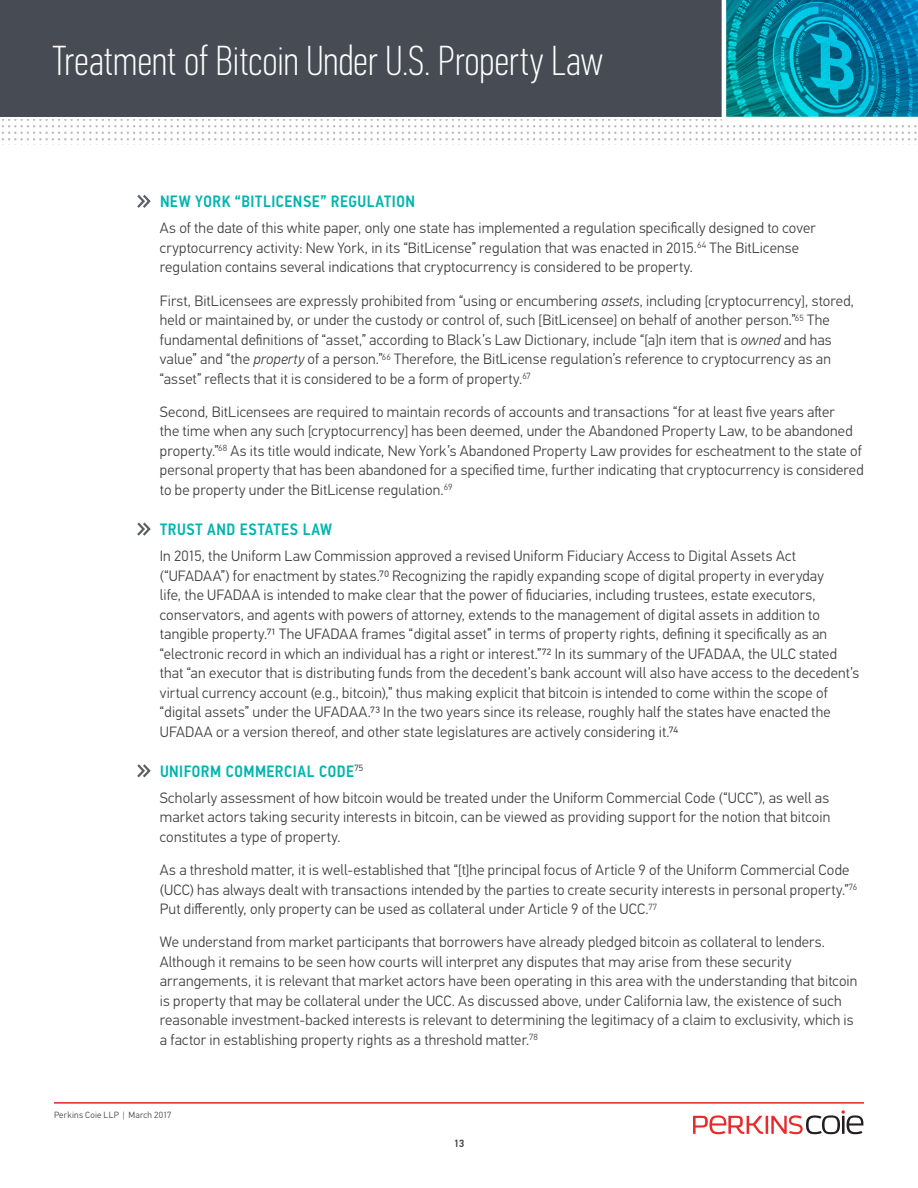
<style>
.page{position:relative;width:918px;height:1188px;background:#fff}
.page>*{position:absolute;margin:0;border:0;box-sizing:border-box;transform-origin:0 0}
.t1{font:100 42px "PF Din Text Comp Pro";letter-spacing:.005em;color:#fff}
.Sub_head_2-_teal{font:500 16.5px "PF Din Text Cond Pro";letter-spacing:.03em;color:#00b5ae}
.Body_Text{font:300 15px/19.5px "PF Din Text Pro";letter-spacing:.01em;color:#3e3e3f}
.t2{font:500 10.5px "PF Din Text Pro";color:#3e3e3f}
.t3{font:300 9px "PF Din Text Pro";letter-spacing:.025em;color:#3e3e3f}
.s1{font-style:italic}
</style>
<div class="page">
<div style="left:0;top:0;width:918px;height:117px;background:#464b54"></div>
<svg style="left:1px;top:120px;width:916px;height:25px"></svg>
<svg style="left:719px;top:0;width:199px;height:124px;background:#1690ab"></svg>
<hr style="left:54px;top:1102px;width:810px;height:2px;background:#e72621">
<svg style="left:693px;top:1110px;width:170px;height:24px"></svg>
<svg style="left:137px;top:194px;width:14px;height:14px"></svg>
<svg style="left:137px;top:522px;width:14px;height:14px"></svg>
<svg style="left:137px;top:764px;width:14px;height:14px"></svg>
<h1 class="t1" style="left:53px;top:37px;width:552px">Treatment of Bitcoin Under U.S. Property Law</h1>
<p class="Sub_head_2-_teal" style="left:160px;top:192px;width:257px">NEW YORK “BITLICENSE” REGULATION</p>
<p class="Body_Text" style="left:160px;top:219px;width:657px">As of the date of this white paper, only one state has implemented a regulation specifically designed to cover cryptocurrency activity: New York, in its “BitLicense” regulation that was enacted in 2015.<sup>64</sup> The BitLicense regulation contains several indications that cryptocurrency is considered to be property.</p>
<p class="Body_Text" style="left:160px;top:291px;width:696px">First, BitLicensees are expressly prohibited from “using or encumbering <span class="s1">assets</span>, including [cryptocurrency], stored, held or maintained by, or under the custody or control of, such [BitLicensee] on behalf of another person.”<sup>65</sup> The fundamental definitions of “asset,” according to Black’s Law Dictionary, include “[a]n item that is <span class="s1">owned</span> and has value” and “the <span class="s1">property</span> of a person.”<sup>66</sup> Therefore, the BitLicense regulation’s reference to cryptocurrency as an “asset” reflects that it is considered to be a form of property.<sup>67</sup></p>
<p class="Body_Text" style="left:160px;top:402px;width:705px">Second, BitLicensees are required to maintain records of accounts and transactions “for at least five years after<br>the time when any such [cryptocurrency] has been deemed, under the Abandoned Property Law, to be abandoned property.”<sup>68</sup> As its title would indicate, New York’s Abandoned Property Law provides for escheatment to the state of personal property that has been abandoned for a specified time, further indicating that cryptocurrency is considered to be property under the BitLicense regulation.<sup>69</sup></p>
<p class="Sub_head_2-_teal" style="left:160px;top:519px;width:174px">TRUST AND ESTATES LAW</p>
<p class="Body_Text" style="left:160px;top:546px;width:701px">In 2015, the Uniform Law Commission approved a revised Uniform Fiduciary Access to Digital Assets Act (“UFADAA”) for enactment by states.70 Recognizing the rapidly expanding scope of digital property in everyday<br>life, the UFADAA is intended to make clear that the power of fiduciaries, including trustees, estate executors, conservators, and agents with powers of attorney, extends to the management of digital assets in addition to tangible property.71 The UFADAA frames “digital asset” in terms of property rights, defining it specifically as an “electronic record in which an individual has a right or interest.”72 In its summary of the UFADAA, the ULC stated that “an executor that is distributing funds from the decedent’s bank account will also have access to the decedent’s virtual currency account (e.g., bitcoin),” thus making explicit that bitcoin is intended to come within the scope of “digital assets” under the UFADAA.73 In the two years since its release, roughly half the states have enacted the UFADAA or a version thereof, and other state legislatures are actively considering it.74</p>
<p class="Sub_head_2-_teal" style="left:160px;top:761px;width:205px">UNIFORM COMMERCIAL CODE<sup>75</sup></p>
<p class="Body_Text" style="left:160px;top:788px;width:672px;text-align:justify">Scholarly assessment of how bitcoin would be treated under the Uniform Commercial Code (“UCC”), as well as market actors taking security interests in bitcoin, can be viewed as providing support for the notion that bitcoin constitutes a type of property.</p>
<p class="Body_Text" style="left:160px;top:861px;width:699px">As a threshold matter, it is well-established that “[t]he principal focus of Article 9 of the Uniform Commercial Code (UCC) has always dealt with transactions intended by the parties to create security interests in personal property.”<sup>76<br></sup>Put differently, only property can be used as collateral under Article 9 of the UCC.<sup>77</sup></p>
<p class="Body_Text" style="left:160px;top:933px;width:699px">We understand from market participants that borrowers have already pledged bitcoin as collateral to lenders.<br>Although it remains to be seen how courts will interpret any disputes that may arise from these security arrangements, it is relevant that market actors have been operating in this area with the understanding that bitcoin is property that may be collateral under the UCC. As discussed above, under California law, the existence of such reasonable investment-backed interests is relevant to determining the legitimacy of a claim to exclusivity, which is a factor in establishing property rights as a threshold matter.<sup>78</sup></p>
<p class="t3" style="left:54px;top:1110px;width:119px">Perkins Coie LLP | March 2017</p>
<p class="t2" style="left:454px;top:1137px;width:12px">13</p>
</div>
